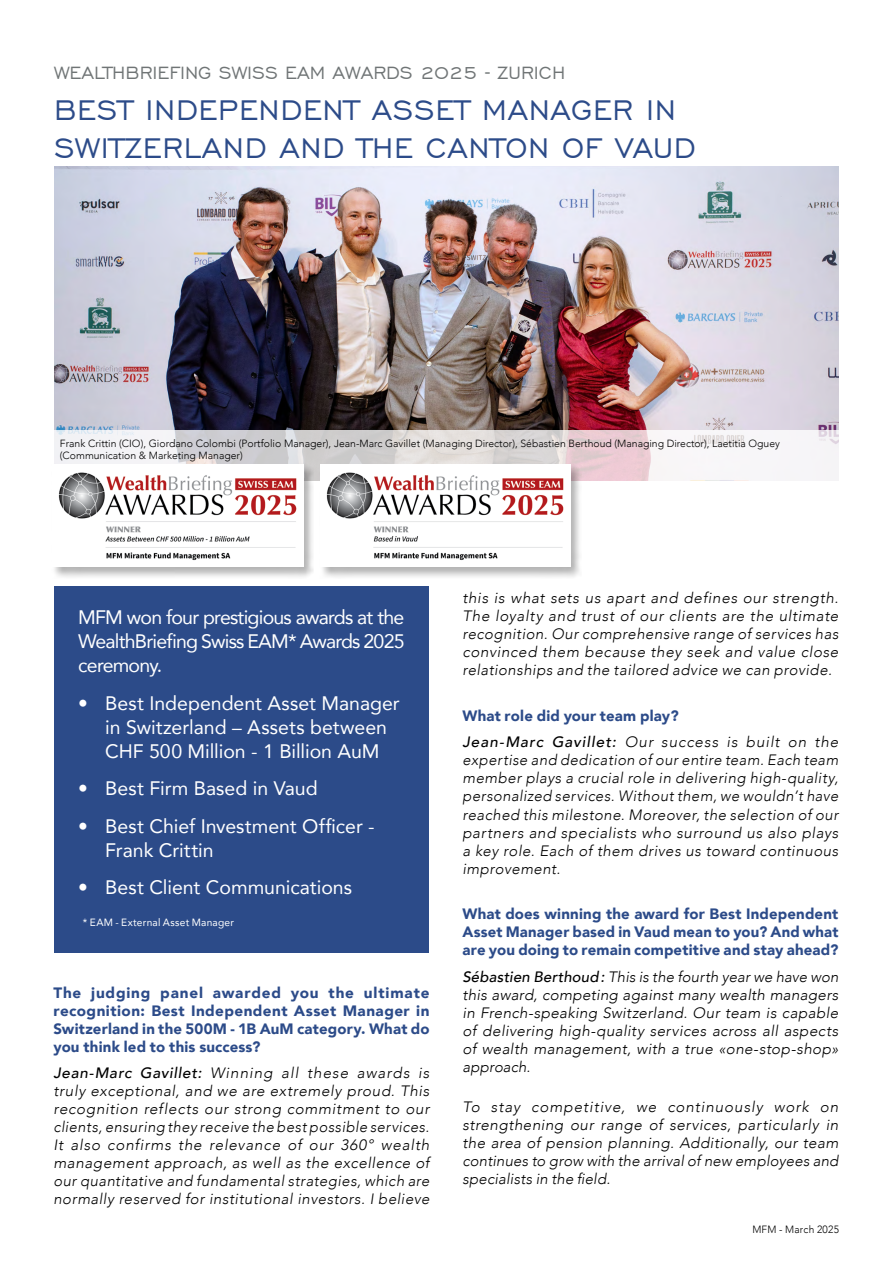
<style>
.page{position:relative;width:893px;height:1263px;background:#fff}
.page>*{position:absolute;margin:0;border:0;box-sizing:border-box;transform-origin:0 0}
.t1{font:36px/37.5px "Engravers Gothic BT";letter-spacing:.02em;color:#2c4b89;scale:.96 1}
.t2{font:22.5px "Engravers Gothic BT";color:#707576;scale:.96 1}
.t3{font:19.5px/24px "Avenir";letter-spacing:-.005em;color:#fff}
.t4{font:italic 300 15px/18px "Avenir";letter-spacing:.03em;color:#000;text-align:justify}
.t5{font:900 15px/18px "Avenir";letter-spacing:.015em;color:#2c4b89;text-align:justify}
.t6{font:10.5px "Avenir";letter-spacing:.025em;color:#fff}
.t7{font:300 10.5px "Avenir";letter-spacing:.02em;color:#000}
.t8{font:300 10.35px/11.9px "Avenir";color:#000}
.s1{font-size:10.5px}
.s2{font-weight:500}
.s3{font-weight:500;font-style:italic;color:#000}
.s4{font-weight:300;font-style:italic;color:#000}
</style>
<div class="page">
<img style="left:54px;top:167px;width:785px;height:263px">
<svg style="left:54px;top:430px;width:785px;height:51px"></svg>
<div style="left:319px;top:463px;width:263px;height:115px;background:#000;opacity:.3"></div>
<img style="left:321px;top:465px;width:249px;height:102px">
<div style="left:51px;top:463px;width:264px;height:115px;background:#000;opacity:.3"></div>
<img style="left:52px;top:465px;width:251px;height:102px">
<div style="left:54px;top:586px;width:375px;height:367px;background:#2c4b89"></div>
<h2 class="t2" style="left:54px;top:60px;width:534px">WEALTHBRIEFING SWISS EAM AWARDS 2025 - ZURICH</h2>
<h1 class="t1" style="left:54px;top:91px;width:670px">BEST INDEPENDENT ASSET MANAGER IN<br>SWITZERLAND AND THE CANTON OF VAUD</h1>
<p class="t8" style="left:60px;top:437px;width:722px">Frank Crittin (CIO), <span class="s1">Giordano Colombi (Portfolio Manager),</span> Jean-Marc Gavillet (Managing Director), Sébastien Berthoud (Managing Director), Laetitia Oguey (Communication &amp; Marketing Manager)</p>
<h3 class="t3" style="left:78px;top:605px;width:328px;text-align:justify">MFM won four prestigious awards at the WealthBriefing Swiss EAM* Awards 2025 ceremony.</h3>
<h3 class="t3" style="left:105px;top:690px;width:296px;text-indent:-27px">• Best Independent Asset Manager in Switzerland – Assets between<br>CHF 500 Million - 1 Billion AuM</h3>
<h3 class="t3" style="left:78px;top:776px;width:241px">• Best Firm Based in Vaud</h3>
<h3 class="t3" style="left:105px;top:813px;width:271px;text-indent:-27px">• Best Chief Investment Officer -<br>Frank Crittin</h3>
<h3 class="t3" style="left:78px;top:875px;width:275px">• Best Client Communications</h3>
<p class="t6" style="left:83px;top:914px;width:153px">* EAM - External Asset Manager</p>
<p class="t5" style="left:53px;top:983px;width:378px">The judging panel awarded you the ultimate recognition: Best Independent Asset Manager in Switzerland in the 500M - 1B AuM category. What do you think led to this success?</p>
<p class="t4" style="left:53px;top:1064px;width:378px"><span class="s2">Jean-Marc Gavillet:</span> Winning all these awards is truly exceptional, and we are extremely proud. This recognition reflects our strong commitment to our clients, ensuring they receive the best possible services.<br>It also confirms the relevance of our 360° wealth management approach, as well as the excellence of our quantitative and fundamental strategies, which are normally reserved for institutional investors. I believe</p>
<p class="t4" style="left:462px;top:589px;width:377px">this is what sets us apart and defines our strength.<br>The loyalty and trust of our clients are the ultimate recognition. Our comprehensive range of services has convinced them because they seek and value close relationships and the tailored advice we can provide.</p>
<p class="t5" style="left:462px;top:702px;width:377px;line-height:26.5px">What role did your team play?<br><span class="s3">Jean-Marc Gavillet:</span> <span class="s4">Our success is built on the</span></p>
<p class="t4" style="left:462px;top:751px;width:377px">expertise and dedication of our entire team. Each team member plays a crucial role in delivering high-quality, personalized services. Without them, we wouldn’t have reached this milestone. Moreover, the selection of our partners and specialists who surround us also plays a key role. Each of them drives us toward continuous improvement.</p>
<p class="t5" style="left:462px;top:905px;width:377px">What does winning the award for Best Independent Asset Manager based in Vaud mean to you? And what are you doing to remain competitive and stay ahead?</p>
<p class="t4" style="left:462px;top:968px;width:377px"><span class="s2">Sébastien Berthoud:</span> This is the fourth year we have won this award, competing against many wealth managers in French-speaking Switzerland. Our team is capable of delivering high-quality services across all aspects of wealth management, with a true «one-stop-shop» approach.</p>
<p class="t4" style="left:462px;top:1098px;width:377px">To stay competitive, we continuously work on strengthening our range of services, particularly in the area of pension planning. Additionally, our team continues to grow with the arrival of new employees and specialists in the field.</p>
<p class="t7" style="left:752px;top:1223px;width:88px">MFM - March 2025</p>
</div>
